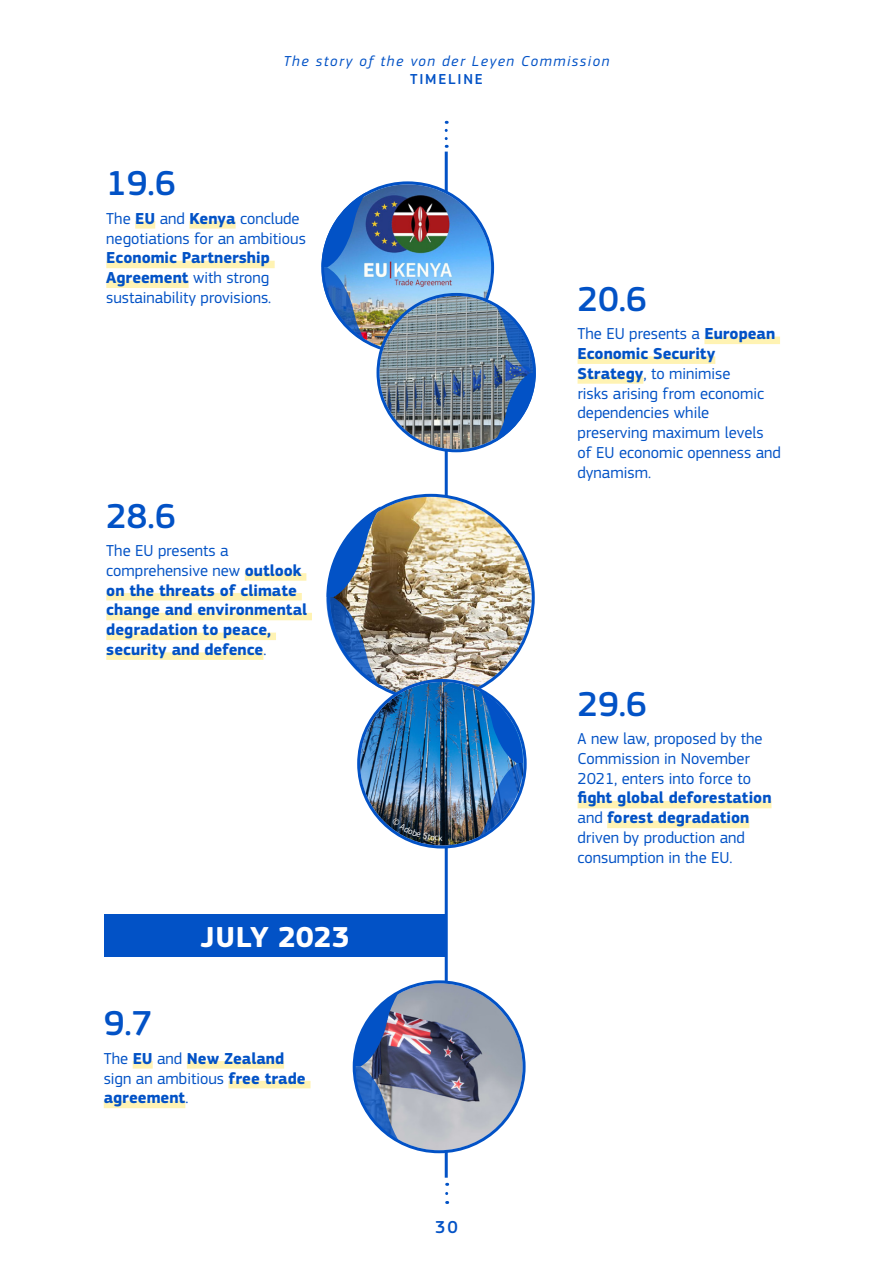
<style>
.page{position:relative;width:893px;height:1263px;background:#fff}
.page>*{position:absolute;margin:0;border:0;box-sizing:border-box;transform-origin:0 0}
.Body_text_blue{font:500 36px "EC Square Sans Pro";color:#0252c6}
.Month_title_blue__h3{font:700 30px "EC Square Sans Pro";color:#fff}
.t1{font:500 18px "EC Square Sans Pro";color:#0252c6}
.Body_text_blue-2{font:16.5px/19.8px "EC Square Sans Pro";color:#0252c6}
.Body_text_blue-3{font:700 16.5px/19.8px "EC Square Sans Pro";color:#0252c6}
.t2{font:italic 15px "EC Square Sans Pro";letter-spacing:.1em;color:#0252c6}
.t3{font:500 15px "EC Square Sans Pro";letter-spacing:.12em;color:#0252c6}
.t4{font:9px "EC Square Sans Pro";color:#fff}
.s1{font-weight:700}
.s2{font-weight:400}
</style>
<div class="page">
<hr style="left:445px;top:152px;width:3px;height:1026px;background:#0252c6">
<svg style="left:445px;top:130px;width:3px;height:18px"></svg>
<img style="left:324px;top:184px;width:167px;height:167px;border-radius:83px">
<img style="left:321px;top:192px;width:45px;height:151px">
<img style="left:330px;top:497px;width:202px;height:201px;border-radius:101px">
<img style="left:326px;top:506px;width:55px;height:183px">
<img style="left:380px;top:296px;width:153px;height:153px;border-radius:77px">
<img style="left:494px;top:303px;width:42px;height:139px">
<img style="left:360px;top:682px;width:164px;height:163px;border-radius:82px">
<img style="left:479px;top:690px;width:44px;height:147px">
<img style="left:356px;top:983px;width:167px;height:167px;border-radius:83px">
<img style="left:355px;top:992px;width:44px;height:149px">
<svg style="left:445px;top:1193px;width:3px;height:11px"></svg>
<div style="left:135px;top:221px;width:20px;height:8px;background:#fff3b3"></div>
<div style="left:189px;top:221px;width:47px;height:8px;background:#fff3b3"></div>
<div style="left:106px;top:261px;width:169px;height:7px;background:#fff3b3"></div>
<div style="left:106px;top:280px;width:83px;height:8px;background:#fff3b3"></div>
<div style="left:704px;top:337px;width:76px;height:7px;background:#fff3b3"></div>
<div style="left:578px;top:356px;width:137px;height:8px;background:#fff3b3"></div>
<div style="left:578px;top:376px;width:65px;height:8px;background:#fff3b3"></div>
<div style="left:245px;top:573px;width:61px;height:8px;background:#fff3b3"></div>
<div style="left:106px;top:593px;width:196px;height:7px;background:#fff3b3"></div>
<div style="left:106px;top:613px;width:206px;height:7px;background:#fff3b3"></div>
<div style="left:106px;top:633px;width:170px;height:7px;background:#fff3b3"></div>
<div style="left:106px;top:652px;width:157px;height:8px;background:#fff3b3"></div>
<div style="left:578px;top:801px;width:193px;height:7px;background:#fff3b3"></div>
<div style="left:607px;top:821px;width:142px;height:7px;background:#fff3b3"></div>
<div style="left:104px;top:914px;width:342px;height:43px;background:#0252c6"></div>
<div style="left:133px;top:1061px;width:20px;height:7px;background:#fff3b3"></div>
<div style="left:187px;top:1061px;width:97px;height:7px;background:#fff3b3"></div>
<div style="left:228px;top:1081px;width:82px;height:7px;background:#fff3b3"></div>
<div style="left:104px;top:1101px;width:81px;height:7px;background:#fff3b3"></div>
<svg style="left:392px;top:818px;width:46px;height:23px"></svg>
<p class="t2" style="left:284px;top:53px;width:327px">The story of the von der Leyen Commission</p>
<p class="t3" style="left:410px;top:71px;width:74px">TIMELINE</p>
<p class="Body_text_blue" style="left:106px;top:163px;width:71px">19.6</p>
<p class="Body_text_blue-2" style="left:106px;top:208px;width:201px">The <span class="s1">EU</span> and <span class="s1">Kenya</span> conclude negotiations for an ambitious<br><span class="s1">Economic Partnership<br>Agreement</span> with strong sustainability provisions.</p>
<p class="Body_text_blue" style="left:106px;top:495px;width:71px">28.6</p>
<p class="Body_text_blue-3" style="left:106px;top:541px;width:202px"><span class="s2">The EU presents a comprehensive new</span> outlook on the threats of climate change and environmental degradation to peace, security and defence<span class="s2">.</span></p>
<h2 class="Month_title_blue__h3" style="left:201px;top:919px;width:150px">JULY 2023</h2>
<p class="Body_text_blue" style="left:104px;top:1002px;width:50px">9.7</p>
<p class="Body_text_blue-3" style="left:104px;top:1049px;width:203px"><span class="s2">The</span> EU <span class="s2">and</span> New Zealand <span class="s2">sign an ambitious</span> free trade agreement<span class="s2">.</span></p>
<p class="t4" style="left:438px;top:832px;width:6px">k</p>
<p class="t1" style="left:435px;top:1216px;width:24px">30</p>
<p class="Body_text_blue" style="left:578px;top:278px;width:71px">20.6</p>
<p class="Body_text_blue-2" style="left:578px;top:324px;width:205px">The EU presents a <span class="s1">European<br>Economic Security<br>Strategy</span>, to minimise<br>risks arising from economic dependencies while preserving maximum levels of EU economic openness and dynamism.</p>
<p class="Body_text_blue" style="left:578px;top:683px;width:71px">29.6</p>
<p class="Body_text_blue-2" style="left:577px;top:729px;width:195px">A new law, proposed by the<br>Commission in November<br>2021, enters into force to <span class="s1">fight global deforestation </span>and <span class="s1">forest degradation </span>driven by production and consumption in the EU.</p>
</div>
